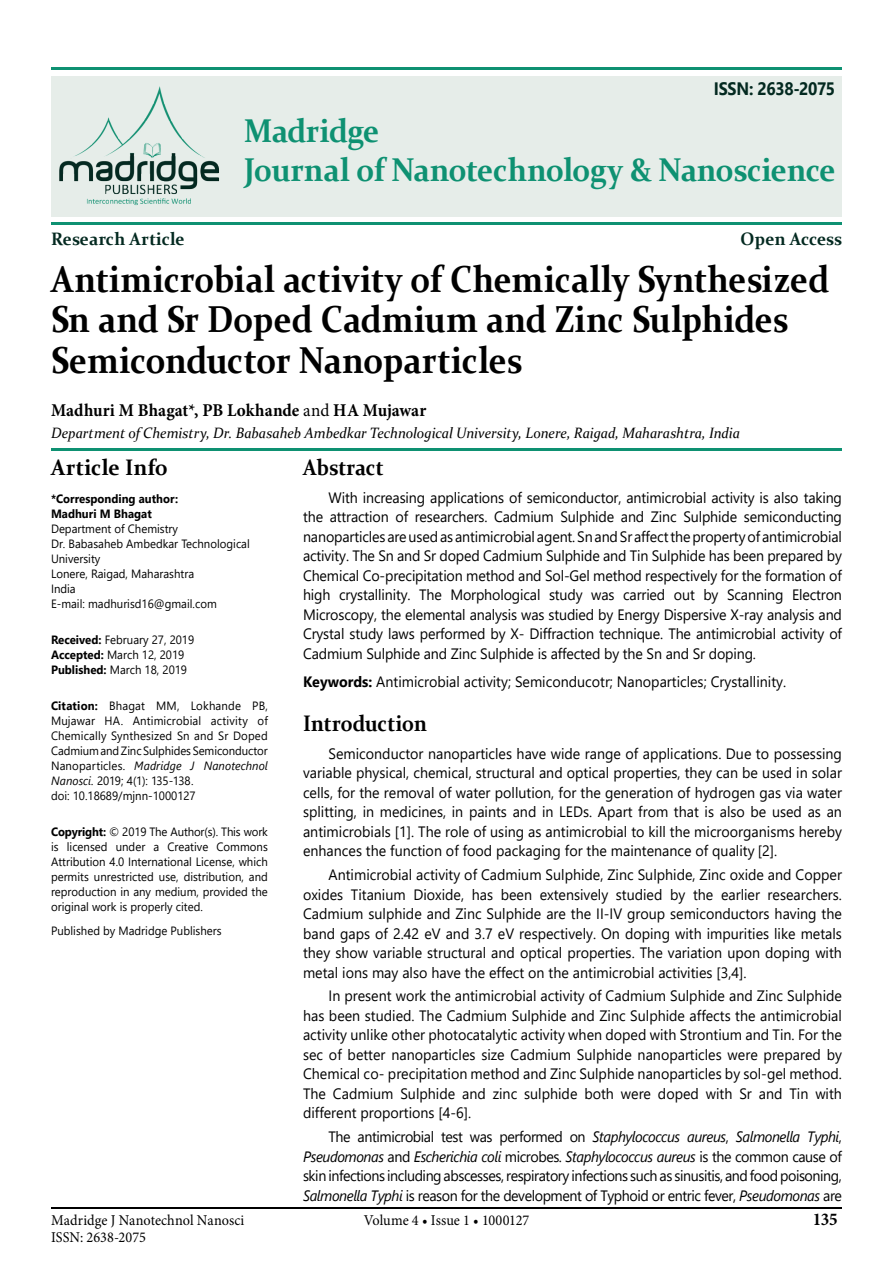
<style>
.page{position:relative;width:893px;height:1263px;background:#fff}
.page>*{position:absolute;margin:0;border:0;box-sizing:border-box;transform-origin:0 0}
.t1{font:700 37.5px/40.5px "Constantia";letter-spacing:-.005em;color:#000;scale:.9 1}
.t2{font:700 33px/39px "Constantia";letter-spacing:-.02em;color:#0e9172;scale:.92 1}
.t3{font:700 22.5px "Constantia";letter-spacing:.005em;color:#000;scale:.9 1}
.t4{font:700 22.5px "Constantia";letter-spacing:.005em;color:#000;scale:.95 1}
.t5{font:700 18px "Minion Pro";color:#000;scale:.95 1}
.t6{font:700 18px "Constantia";color:#032920;scale:.95 1}
.t7{font:700 18px "Segoe UI";letter-spacing:-.02em;color:#032920;scale:.9 1}
.t8{font:15px/19.5px "Segoe UI";color:#000;text-align:justify;scale:.95 1}
.t9{font:italic 15px "Constantia";letter-spacing:-.005em;color:#000;scale:.95 1}
.t10{font:15px "Minion Pro";color:#000;scale:.95 1}
.t11{font:12px/15px "Segoe UI";color:#000;scale:.95 1}
.t12{font:700 12px/15px "Segoe UI";color:#000;scale:.95 1}
.s1{font-weight:400}
.s2{font-weight:700}
.s3{font-style:italic}
</style>
<div class="page">
<hr style="left:51px;top:1208px;width:791px;height:1px;background:#000">
<div style="left:51px;top:76px;width:791px;height:140px;background:#e6ede9"></div>
<hr style="left:51px;top:223px;width:791px;height:2px;background:#0e9172">
<hr style="left:51px;top:448px;width:791px;height:2px;background:#0e9172">
<hr style="left:51px;top:68px;width:791px;height:2px;background:#0e9172">
<img style="left:59px;top:86px;width:160px;height:120px">
<p class="t7" style="left:714px;top:71px;width:136px">ISSN: 2638-2075</p>
<h2 class="t2" style="left:244px;top:109px;width:645px">Madridge<br>Journal of Nanotechnology &amp; Nanoscience</h2>
<p class="t6" style="left:51px;top:226px;width:142px">Research Article</p>
<p class="t6" style="left:741px;top:226px;width:108px">Open Access</p>
<h1 class="t1" style="left:51px;top:257px;width:866px">Antimicrobial activity of Chemically Synthesized<br>Sn and Sr Doped Cadmium and Zinc Sulphides<br>Semiconductor Nanoparticles</h1>
<p class="t5" style="left:51px;top:397px;width:397px">Madhuri M Bhagat*, PB Lokhande <span class="s1">and</span> HA Mujawar</p>
<p class="t9" style="left:51px;top:422px;width:727px">Department of Chemistry, Dr. Babasaheb Ambedkar Technological University, Lonere, Raigad, Maharashtra, India</p>
<h3 class="t4" style="left:51px;top:452px;width:125px">Article Info</h3>
<p class="t12" style="left:51px;top:490px;width:135px">*Corresponding author:<br>Madhuri M Bhagat</p>
<p class="t11" style="left:51px;top:520px;width:211px">Department of Chemistry<br>Dr. Babasaheb Ambedkar Technological<br>University<br>Lonere, Raigad, Maharashtra<br>India<br>E-mail: madhurisd16@gmail.com</p>
<p class="t11" style="left:51px;top:631px;width:152px"><span class="s2">Received:</span> February 27, 2019<br><span class="s2">Accepted:</span> March 12, 2019<br><span class="s2">Published:</span> March 18, 2019</p>
<p class="t11" style="left:51px;top:697px;width:230px"><span class="s2">Citation:</span> Bhagat MM, Lokhande PB, Mujawar HA. Antimicrobial activity of Chemically Synthesized Sn and Sr Doped Cadmium and Zinc Sulphides Semiconductor Nanoparticles. <span class="s3">Madridge J Nanotechnol Nanosci.</span> 2019; 4(1): 135-138.<br>doi: 10.18689/mjnn-1000127</p>
<p class="t11" style="left:51px;top:824px;width:230px;text-align:justify"><span class="s2">Copyright:</span> © 2019 The Author(s). This work is licensed under a Creative Commons Attribution 4.0 International License, which permits unrestricted use, distribution, and reproduction in any medium, provided the original work is properly cited.</p>
<p class="t11" style="left:51px;top:922px;width:181px">Published by Madridge Publishers</p>
<h3 class="t3" style="left:303px;top:452px;width:91px">Abstract</h3>
<p class="t8" style="left:303px;top:486px;width:569px;text-indent:26px">With increasing applications of semiconductor, antimicrobial activity is also taking the attraction of researchers. Cadmium Sulphide and Zinc Sulphide semiconducting nanoparticles are used as antimicrobial agent. Sn and Sr affect the property of antimicrobial activity. The Sn and Sr doped Cadmium Sulphide and Tin Sulphide has been prepared by Chemical Co-precipitation method and Sol-Gel method respectively for the formation of high crystallinity. The Morphological study was carried out by Scanning Electron Microscopy, the elemental analysis was studied by Energy Dispersive X-ray analysis and Crystal study laws performed by X- Diffraction technique. The antimicrobial activity of Cadmium Sulphide and Zinc Sulphide is affected by the Sn and Sr doping.</p>
<p class="t8" style="left:303px;top:670px;width:510px"><span class="s2">Keywords:</span> Antimicrobial activity; Semiconducotr; Nanoparticles; Crystallinity.</p>
<h3 class="t3" style="left:303px;top:708px;width:139px">Introduction</h3>
<p class="t8" style="left:303px;top:742px;width:569px;text-indent:26px">Semiconductor nanoparticles have wide range of applications. Due to possessing variable physical, chemical, structural and optical properties, they can be used in solar cells, for the removal of water pollution, for the generation of hydrogen gas via water splitting, in medicines, in paints and in LEDs. Apart from that is also be used as an antimicrobials [1]. The role of using as antimicrobial to kill the microorganisms hereby enhances the function of food packaging for the maintenance of quality [2].</p>
<p class="t8" style="left:303px;top:864px;width:569px;text-indent:26px">Antimicrobial activity of Cadmium Sulphide, Zinc Sulphide, Zinc oxide and Copper oxides Titanium Dioxide, has been extensively studied by the earlier researchers.<br>Cadmium sulphide and Zinc Sulphide are the II-IV group semiconductors having the band gaps of 2.42 eV and 3.7 eV respectively. On doping with impurities like metals they show variable structural and optical properties. The variation upon doping with metal ions may also have the effect on the antimicrobial activities [3,4].</p>
<p class="t8" style="left:303px;top:985px;width:569px;text-indent:26px">In present work the antimicrobial activity of Cadmium Sulphide and Zinc Sulphide has been studied. The Cadmium Sulphide and Zinc Sulphide affects the antimicrobial activity unlike other photocatalytic activity when doped with Strontium and Tin. For the sec of better nanoparticles size Cadmium Sulphide nanoparticles were prepared by Chemical co- precipitation method and Zinc Sulphide nanoparticles by sol-gel method.<br>The Cadmium Sulphide and zinc sulphide both were doped with Sr and Tin with different proportions [4-6].</p>
<p class="t8" style="left:303px;top:1126px;width:569px;text-indent:26px">The antimicrobial test was performed on <span class="s3">Staphylococcus aureus</span>, <span class="s3">Salmonella Typhi</span>, <span class="s3">Pseudomonas</span> and <span class="s3">Escherichia coli</span> microbes. <span class="s3">Staphylococcus aureus</span> is the common cause of skin infections including abscesses, respiratory infections such as sinusitis, and food poisoning, <span class="s3">Salmonella Typhi</span> is reason for the development of Typhoid or entric fever, <span class="s3">Pseudomonas</span> are</p>
<p class="t10" style="left:51px;top:1210px;width:205px">Madridge J Nanotechnol Nanosci</p>
<p class="t5" style="left:813px;top:1206px;width:28px">135</p>
<p class="t10" style="left:51px;top:1227px;width:101px">ISSN: 2638-2075</p>
<p class="t10" style="left:364px;top:1210px;width:176px">Volume 4 • Issue 1 • 1000127</p>
</div>
